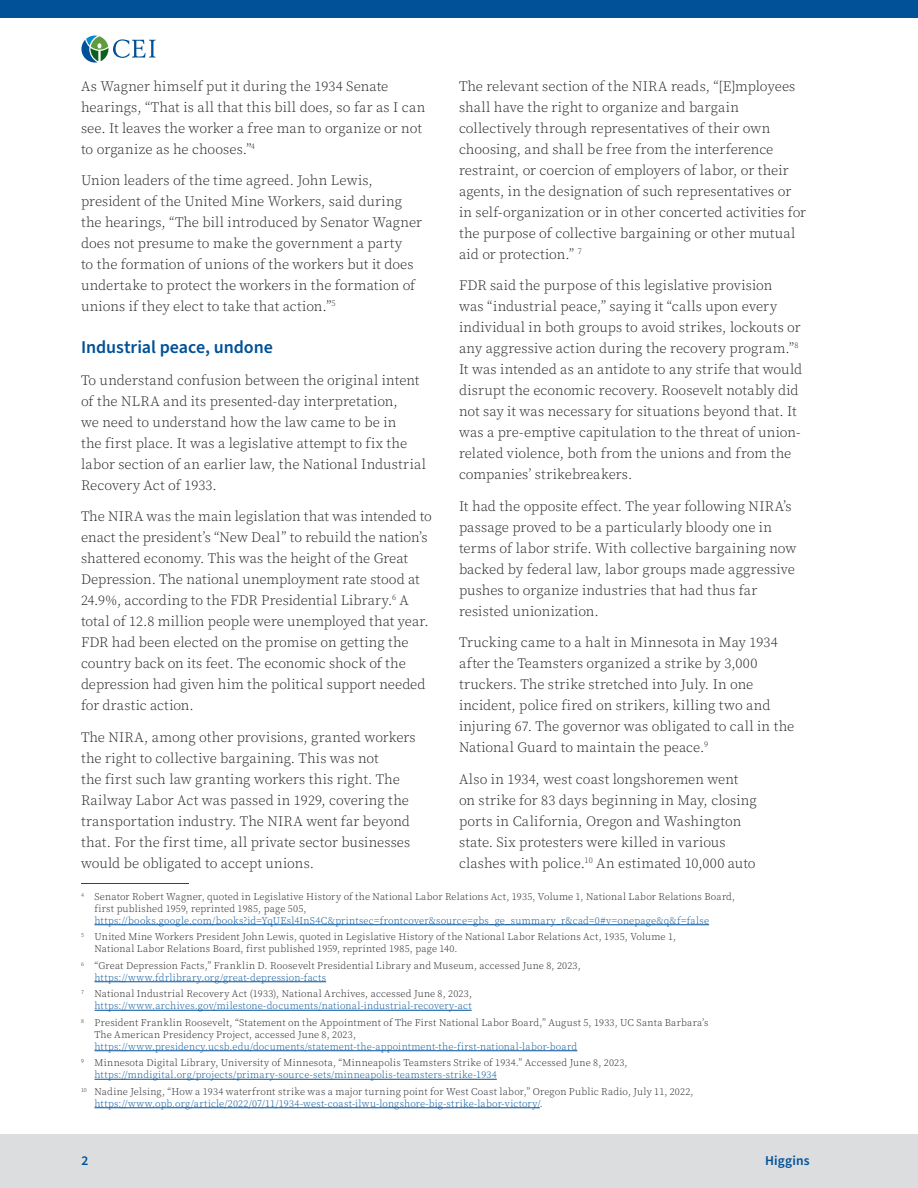
<style>
.page{position:relative;width:918px;height:1188px;background:#fff}
.page>*{position:absolute;margin:0;border:0;box-sizing:border-box;transform-origin:0 0}
.t1{font:600 18px "Source Sans Pro";letter-spacing:-.005em;color:#015198}
.t2{font:300 14.25px/21px "Source Serif Pro";letter-spacing:.005em;color:#231f20}
.t3{font:600 13.5px "Source Sans Pro";letter-spacing:.01em;color:#015198}
.Footnote_text{font:300 10.2px/12px "Source Serif Pro";letter-spacing:.02em;color:#231f20}
.Footnote_text-2{font:300 10.2px/12px "Source Serif Pro";letter-spacing:.015em;color:#015198;text-align:right}
.s1{color:#015198}
.s2{color:#231f20}
</style>
<div class="page">
<svg style="left:81px;top:36px;width:75px;height:27px"></svg>
<hr style="left:81px;top:883px;width:108px;height:1px;background:#015198">
<hr style="left:94px;top:925px;width:615px;height:1px;background:#015198">
<hr style="left:94px;top:982px;width:232px;height:1px;background:#015198">
<hr style="left:94px;top:1010px;width:378px;height:1px;background:#015198">
<hr style="left:94px;top:1051px;width:483px;height:1px;background:#015198">
<hr style="left:94px;top:1079px;width:403px;height:1px;background:#015198">
<hr style="left:94px;top:1108px;width:446px;height:1px;background:#015198">
<div style="left:0;top:0;width:918px;height:18px;background:#015198"></div>
<div style="left:0;top:1134px;width:918px;height:54px;background:#dcdddf"></div>
<p class="t2" style="left:81px;top:76px;width:346px">As Wagner himself put it during the 1934 Senate hearings, “That is all that this bill does, so far as I can see. It leaves the worker a free man to organize or not to organize as he chooses.”<sup>4</sup></p>
<p class="t2" style="left:81px;top:170px;width:343px">Union leaders of the time agreed. John Lewis, president of the United Mine Workers, said during the hearings, “The bill introduced by Senator Wagner does not presume to make the government a party<br>to the formation of unions of the workers but it does undertake to protect the workers in the formation of unions if they elect to take that action.”<sup>5</sup></p>
<h1 class="t1" style="left:81px;top:335px;width:194px">Industrial peace, undone</h1>
<p class="t2" style="left:81px;top:370px;width:347px">To understand confusion between the original intent of the NLRA and its presented-day interpretation,<br>we need to understand how the law came to be in<br>the first place. It was a legislative attempt to fix the labor section of an earlier law, the National Industrial Recovery Act of 1933.</p>
<p class="t2" style="left:81px;top:506px;width:353px">The NIRA was the main legislation that was intended to enact the president’s “New Deal” to rebuild the nation’s shattered economy. This was the height of the Great Depression. The national unemployment rate stood at 24.9%, according to the FDR Presidential Library.<sup>6</sup> A total of 12.8 million people were unemployed that year.<br>FDR had been elected on the promise on getting the country back on its feet. The economic shock of the depression had given him the political support needed for drastic action.</p>
<p class="t2" style="left:81px;top:727px;width:336px">The NIRA, among other provisions, granted workers the right to collective bargaining. This was not<br>the first such law granting workers this right. The Railway Labor Act was passed in 1929, covering the transportation industry. The NIRA went far beyond that. For the first time, all private sector businesses would be obligated to accept unions.</p>
<p class="Footnote_text" style="left:94px;top:891px;width:642px;text-indent:-14px"><sup>4</sup> Senator Robert Wagner, quoted in Legislative History of the National Labor Relations Act, 1935, Volume 1, National Labor Relations Board, first published 1959, reprinted 1985, page 505, <span class="s1">https://books.google.com/books?id=YqUEsl4InS4C&amp;printsec=frontcover&amp;source=gbs_ge_summary_r&amp;cad=0#v=onepage&amp;q&amp;f=false</span></p>
<p class="Footnote_text" style="left:94px;top:931px;width:583px;text-indent:-14px"><sup>5</sup> United Mine Workers President John Lewis, quoted in Legislative History of the National Labor Relations Act, 1935, Volume 1,<br>National Labor Relations Board, first published 1959, reprinted 1985, page 140.</p>
<p class="Footnote_text" style="left:94px;top:960px;width:488px;text-indent:-14px"><sup>6</sup> “Great Depression Facts,” Franklin D. Roosevelt Presidential Library and Museum, accessed June 8, 2023, <span class="s1">https://www.fdrlibrary.org/great-depression-facts</span></p>
<p class="Footnote_text-2" style="left:81px;top:988px;width:393px"><sup>7</sup> <span class="s2">National Industrial Recovery Act (1933), National Archives, accessed June 8, 2023, </span>https://www.archives.gov/milestone-documents/national-industrial-recovery-act</p>
<p class="Footnote_text" style="left:94px;top:1017px;width:615px;text-indent:-14px"><sup>8</sup> President Franklin Roosevelt, “Statement on the Appointment of The First National Labor Board,” August 5, 1933, UC Santa Barbara’s<br>The American Presidency Project, accessed June 8, 2023, <span class="s1">https://www.presidency.ucsb.edu/documents/statement-the-appointment-the-first-national-labor-board</span></p>
<p class="Footnote_text" style="left:94px;top:1057px;width:535px;text-indent:-14px"><sup>9</sup> Minnesota Digital Library, University of Minnesota, “Minneapolis Teamsters Strike of 1934.” Accessed June 8, 2023, <span class="s1">https://mndigital.org/projects/primary-source-sets/minneapolis-teamsters-strike-1934</span></p>
<p class="Footnote_text" style="left:94px;top:1086px;width:601px;text-indent:-14px"><sup>10</sup> Nadine Jelsing, “How a 1934 waterfront strike was a major turning point for West Coast labor,” Oregon Public Radio, July 11, 2022, <span class="s1">https://www.opb.org/article/2022/07/11/1934-west-coast-ilwu-longshore-big-strike-labor-victory/</span>.</p>
<p class="t2" style="left:459px;top:76px;width:349px">The relevant section of the NIRA reads, “[E]mployees shall have the right to organize and bargain collectively through representatives of their own choosing, and shall be free from the interference restraint, or coercion of employers of labor, or their agents, in the designation of such representatives or in self-organization or in other concerted activities for the purpose of collective bargaining or other mutual aid or protection.” <sup>7</sup></p>
<p class="t2" style="left:459px;top:275px;width:345px">FDR said the purpose of this legislative provision<br>was “industrial peace,” saying it “calls upon every individual in both groups to avoid strikes, lockouts or any aggressive action during the recovery program.”<sup>8<br></sup>It was intended as an antidote to any strife that would disrupt the economic recovery. Roosevelt notably did not say it was necessary for situations beyond that. It was a pre-emptive capitulation to the threat of union&shy;related violence, both from the unions and from the companies’ strikebreakers.</p>
<p class="t2" style="left:459px;top:496px;width:339px">It had the opposite effect. The year following NIRA’s passage proved to be a particularly bloody one in terms of labor strife. With collective bargaining now backed by federal law, labor groups made aggressive pushes to organize industries that had thus far resisted unionization.</p>
<p class="t2" style="left:459px;top:632px;width:337px">Trucking came to a halt in Minnesota in May 1934 after the Teamsters organized a strike by 3,000 truckers. The strike stretched into July. In one incident, police fired on strikers, killing two and injuring 67. The governor was obligated to call in the National Guard to maintain the peace.<sup>9</sup></p>
<p class="t2" style="left:459px;top:769px;width:299px">Also in 1934, west coast longshoremen went on strike for 83 days beginning in May, closing ports in California, Oregon and Washington state. Six protesters were killed in various clashes with police.<sup>10</sup> An estimated 10,000 auto</p>
<p class="t3" style="left:81px;top:1152px;width:8px">2</p>
<p class="t3" style="left:765px;top:1152px;width:46px">Higgins</p>
</div>
